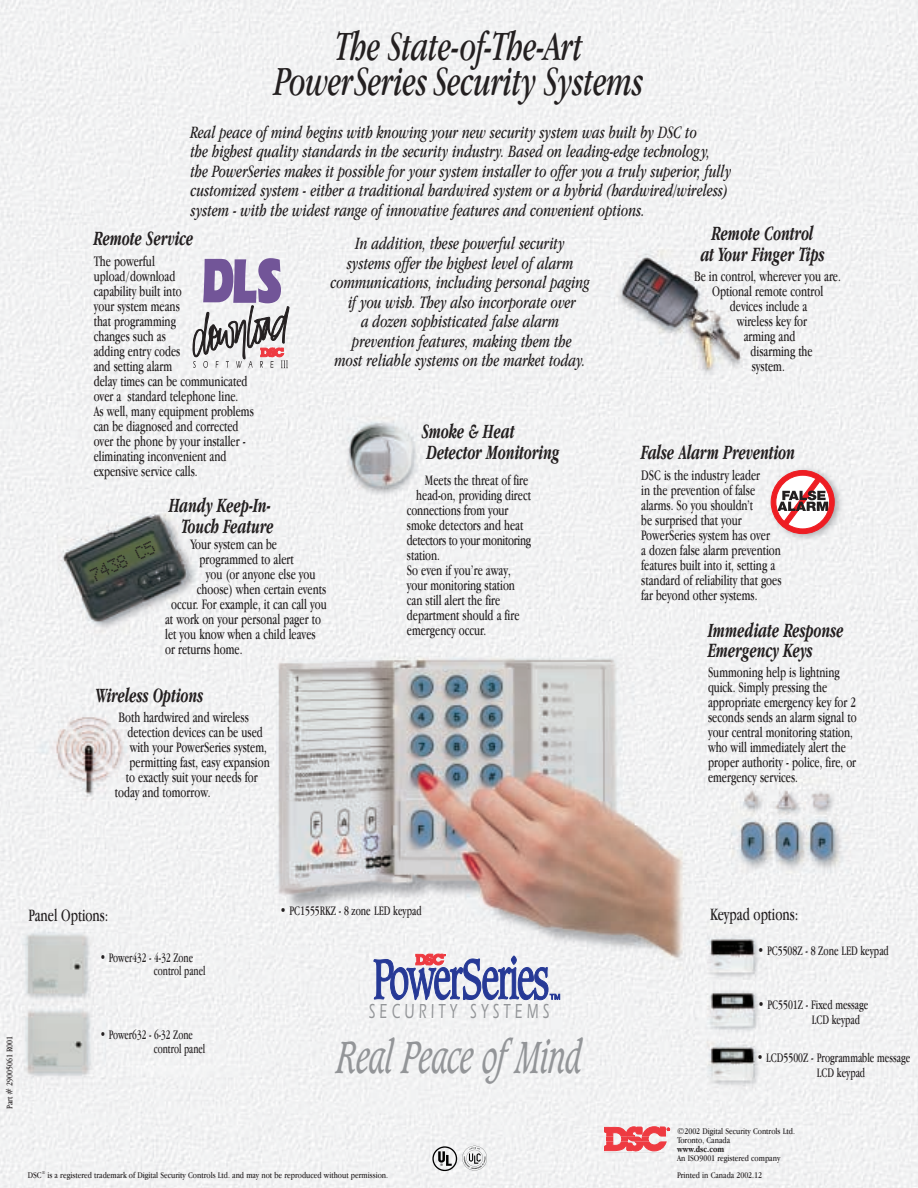
<style>
.page{position:relative;width:918px;height:1188px;background:#fff}
.page>*{position:absolute;margin:0;border:0;box-sizing:border-box;transform-origin:0 0}
.t1{font:italic 43.5px "Caxton";letter-spacing:-.015em;color:#939598;scale:.65 1}
.t2{font:italic 42.9px/35.1px "Apple Garamond";letter-spacing:-.01em;color:#231f20;text-align:center;scale:.85 1}
.t3{font:italic 700 21px/21px "Apple Garamond";color:#231f20;text-align:center;scale:.8 1}
.t4{font:500 21px "Itc Eras";letter-spacing:.325em;color:#939598;scale:.65 1}
.t5{font:italic 18px/19.5px "Apple Garamond";color:#231f20;scale:.9 1}
.t6{font:18px "Apple Garamond";color:#231f20;scale:.85 1}
.t7{font:15px/15px "Apple Garamond";color:#231f20;scale:.85 1}
.t8{font:15px "Apple Garamond";letter-spacing:-.02em;color:#231f20;scale:.85 1}
.t9{font:13.5px/15px "Apple Garamond";color:#231f20;scale:.85 1}
.t10{font:13.5px/13.8px "Apple Garamond";color:#231f20;scale:.8 1}
.t11{font:13.35px "Artistic LCD";color:#231f20}
.t12{font:9px/9.1px "Apple Garamond";color:#231f20}
.t13{font:700 9px "Apple Garamond";color:#231f20}
</style>
<div class="page">
<img style="left:0;top:0;width:918px;height:1188px">
<svg style="left:770px;top:470px;width:65px;height:64px"></svg>
<svg style="left:604px;top:1126px;width:66px;height:25px"></svg>
<svg style="left:432px;top:1146px;width:55px;height:25px"></svg>
<svg style="left:193px;top:258px;width:97px;height:110px"></svg>
<svg style="left:374px;top:952px;width:186px;height:53px"></svg>
<h2 class="t2" style="left:275px;top:32px;width:435px">The State-of-The-Art<br>PowerSeries Security Systems</h2>
<p class="t5" style="left:190px;top:123px;width:602px">Real peace of mind begins with knowing your new security system was built by DSC to<br>the highest quality standards in the security industry. Based on leading-edge technology, the PowerSeries makes it possible for your system installer to offer you a truly superior, fully customized system - either a traditional hardwired system or a hybrid (hardwired/wireless) system - with the widest range of innovative features and convenient options.</p>
<h3 class="t3" style="left:701px;top:224px;width:157px">Remote Control<br>at Your Finger Tips</h3>
<p class="t7" style="left:694px;top:270px;width:174px">Be in control, wherever you are.</p>
<p class="t7" style="left:712px;top:285px;width:132px">Optional remote control</p>
<p class="t7" style="left:730px;top:300px;width:93px">devices include a</p>
<p class="t7" style="left:737px;top:315px;width:84px">wireless key for</p>
<p class="t7" style="left:744px;top:330px;width:62px">arming and</p>
<p class="t7" style="left:751px;top:345px;width:75px">disarming the</p>
<p class="t7" style="left:752px;top:360px;width:40px">system.</p>
<h3 class="t3" style="left:94px;top:230px;width:126px">Remote Service</h3>
<p class="t7" style="left:94px;top:255px;width:190px">The powerful<br>upload/download<br>capability built into<br>your system means<br>that programming<br>changes such as<br>adding entry codes<br>and setting alarm<br>delay times can be communicated over a standard telephone line.<br>As well, many equipment problems can be diagnosed and corrected over the phone by your installer - eliminating inconvenient and expensive service calls.</p>
<p class="t5" style="left:331px;top:235px;width:289px;text-align:center">In addition, these powerful security<br>systems offer the highest level of alarm communications, including personal paging if you wish. They also incorporate over<br>a dozen sophisticated false alarm prevention features, making them the<br>most reliable systems on the market today.</p>
<h3 class="t3" style="left:422px;top:422px;width:174px;text-align:left">Smoke &amp; Heat<br>Detector Monitoring</h3>
<h3 class="t3" style="left:641px;top:444px;width:194px">False Alarm Prevention</h3>
<p class="t7" style="left:641px;top:469px;width:167px">DSC is the industry leader<br>in the prevention of false alarms. So you shouldn’t<br>be surprised that your<br>PowerSeries system has over<br>a dozen false alarm prevention features built into it, setting a standard of reliability that goes far beyond other systems.</p>
<h3 class="t3" style="left:708px;top:623px;width:171px;line-height:19.5px;text-align:left">Immediate Response<br>Emergency Keys</h3>
<p class="t7" style="left:708px;top:666px;width:176px">Summoning help is lightning quick. Simply pressing the appropriate emergency key for 2 seconds sends an alarm signal to your central monitoring station, who will immediately alert the proper authority - police, fire, or emergency services.</p>
<p class="t7" style="left:425px;top:474px;width:123px">Meets the threat of fire</p>
<p class="t7" style="left:416px;top:489px;width:136px">head-on, providing direct</p>
<p class="t7" style="left:407px;top:504px;width:121px">connections from your</p>
<p class="t7" style="left:407px;top:519px;width:139px">smoke detectors and heat</p>
<p class="t8" style="left:407px;top:534px;width:148px">detectors to your monitoring</p>
<p class="t7" style="left:407px;top:549px;width:41px">station.</p>
<p class="t7" style="left:407px;top:564px;width:124px">So even if you’re away,</p>
<p class="t7" style="left:407px;top:579px;width:129px">your monitoring station</p>
<p class="t7" style="left:407px;top:594px;width:112px">can still alert the fire</p>
<p class="t7" style="left:407px;top:609px;width:134px">department should a fire</p>
<p class="t7" style="left:407px;top:624px;width:95px">emergency occur.</p>
<h3 class="t3" style="left:169px;top:496px;width:132px">Handy Keep-In-<br>Touch Feature</h3>
<p class="t7" style="left:191px;top:538px;width:103px">Your system can be</p>
<p class="t7" style="left:199px;top:553px;width:112px">programmed to alert</p>
<p class="t7" style="left:206px;top:568px;width:131px">you (or anyone else you</p>
<p class="t7" style="left:197px;top:583px;width:154px">choose) when certain events</p>
<p class="t7" style="left:171px;top:598px;width:184px">occur. For example, it can call you</p>
<p class="t7" style="left:165px;top:613px;width:185px">at work on your personal pager to</p>
<p class="t7" style="left:165px;top:628px;width:179px">let you know when a child leaves</p>
<p class="t7" style="left:165px;top:643px;width:92px">or returns home.</p>
<p class="t11" style="left:89px;top:570px;width:71px;rotate:-26deg">7438 C5</p>
<h3 class="t3" style="left:96px;top:686px;width:136px">Wireless Options</h3>
<p class="t7" style="left:118px;top:711px;width:155px">Both hardwired and wireless</p>
<p class="t7" style="left:127px;top:726px;width:161px">detection devices can be used</p>
<p class="t7" style="left:130px;top:741px;width:163px">with your PowerSeries system,</p>
<p class="t7" style="left:130px;top:756px;width:166px">permitting fast, easy expansion</p>
<p class="t7" style="left:126px;top:771px;width:157px">to exactly suit your needs for</p>
<p class="t7" style="left:115px;top:786px;width:114px">today and tomorrow.</p>
<p class="t12" style="left:6px;top:1109px;width:75px;rotate:-90deg">Part # 29005061 R001</p>
<p class="t6" style="left:28px;top:908px;width:96px">Panel Options:</p>
<p class="t10" style="left:154px;top:952px;width:66px;text-indent:-54px">• Power432 - 4-32 Zone control panel</p>
<p class="t10" style="left:154px;top:1029px;width:66px;text-indent:-54px">• Power632 - 6-32 Zone control panel</p>
<p class="t9" style="left:280px;top:905px;width:168px">• PC1555RKZ - 8 zone LED keypad</p>
<h3 class="t4" style="left:369px;top:1004px;width:279px">SECURITY SYSTEMS</h3>
<h1 class="t1" style="left:337px;top:1037px;width:378px">Real Peace of Mind</h1>
<p class="t6" style="left:710px;top:908px;width:105px">Keypad options:</p>
<p class="t9" style="left:758px;top:944px;width:156px">• PC5508Z - 8 Zone LED keypad</p>
<p class="t9" style="left:812px;top:998px;width:68px;text-indent:-54px">• PC5501Z - Fixed message<br>LCD keypad</p>
<p class="t9" style="left:817px;top:1052px;width:111px;text-indent:-60px">• LCD5500Z - Programmable message<br>LCD keypad</p>
<p class="t12" style="left:677px;top:1127px;width:119px">©2002 Digital Security Controls Ltd.<br>Toronto, Canada</p>
<p class="t13" style="left:677px;top:1146px;width:49px">www.dsc.com</p>
<p class="t12" style="left:677px;top:1155px;width:105px">An ISO9001 registered company</p>
<p class="t12" style="left:28px;top:1171px;width:362px">DSC<sup>®</sup> is a registered trademark of Digital Security Controls Ltd. and may not be reproduced without permission.</p>
<p class="t12" style="left:677px;top:1171px;width:86px">Printed in Canada 2002.12</p>
</div>
